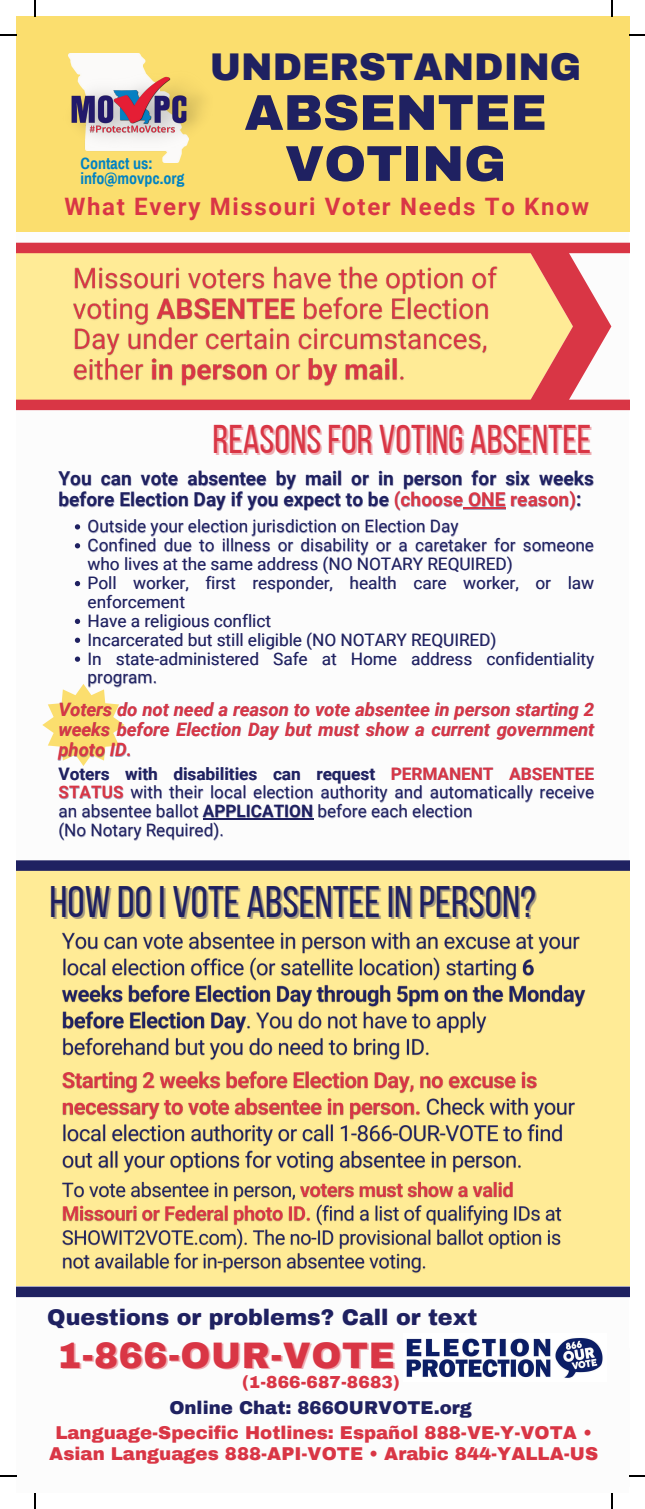
<style>
.page{position:relative;width:645px;height:1509px;background:#fff}
.page>*{position:absolute;margin:0;border:0;box-sizing:border-box;transform-origin:0 0}
.t1{font:900 50.4px/51px "Archivo";color:#1f2161;text-align:center}
.t2{font:44px "Bebas Neue";color:#1f2161}
.t3{font:40px "Bebas Neue";color:#d93645}
.t4{font:900 37.8px "Archivo";color:#1f2161}
.t5{font:900 36px "Archivo";letter-spacing:.015em;color:#d93645}
.t6{font:700 24px "Roboto";letter-spacing:.07em;color:#d93645}
.t7{font:900 22.2px "Archivo";color:#1f2161}
.t8{font:700 19.2px/21px "Roboto";color:#1f2161}
.t9{font:italic 700 18.4px/20.2px "Roboto";color:#d93645;text-align:justify}
.t10{font:900 18.2px/20.8px "Archivo";color:#d93645;text-align:center}
.t11{font:900 18.2px "Archivo";color:#1f2161}
.t12{font:17.2px/18.8px "Roboto";color:#1f2161}
.t13{font:900 17px "Archivo";letter-spacing:.01em;color:#d93645}
.t14{font:700 16px/14.6px "Archivo Narrow";color:#0082c3}
.s1{color:#d93645}
.s2{color:rgb(31 33 97/.4)}
.s3{font-weight:700}
.s4{font-weight:700;color:#d93645}
</style>
<div class="page">
<div style="left:0;top:0;width:644px;height:1508px;background:linear-gradient(to right,#fff,#fcfcfb)"></div>
<div style="left:16px;top:16px;width:612px;height:1476px;background:#fcfcfc"></div>
<div style="left:16px;top:16px;width:612px;height:216px;background:#fbde6e"></div>
<img style="left:69px;top:53px;width:114px;height:110px">
<img style="left:69px;top:70px;width:134px;height:78px">
<div style="left:16px;top:865px;width:612px;height:420px;background:#ffeb96"></div>
<img style="left:406px;top:1338px;width:197px;height:40px">
<div style="left:16px;top:860px;width:612px;height:10px;background:#1f2161"></div>
<div style="left:16px;top:1286px;width:612px;height:10px;background:#1f2161"></div>
<div style="left:16px;top:253px;width:511px;height:146px;background:#ffeb96"></div>
<svg style="left:527px;top:253px;width:83px;height:146px"></svg>
<div style="left:16px;top:399px;width:612px;height:11px;background:#d93645"></div>
<svg style="left:42px;top:684px;width:82px;height:82px"></svg>
<svg style="left:75px;top:524px;width:5px;height:5px"></svg>
<svg style="left:75px;top:543px;width:5px;height:5px"></svg>
<svg style="left:75px;top:581px;width:5px;height:5px"></svg>
<svg style="left:75px;top:618px;width:5px;height:6px"></svg>
<svg style="left:75px;top:637px;width:5px;height:5px"></svg>
<svg style="left:75px;top:656px;width:5px;height:5px"></svg>
<hr style="left:463px;top:507px;width:42px;height:2px;background:#d93645">
<hr style="left:203px;top:818px;width:110px;height:2px;background:#1f2161">
<img style="left:62px;top:931px;width:524px;height:343px">
<img style="left:70px;top:260px;width:432px;height:132px">
<div style="left:16px;top:243px;width:612px;height:10px;background:#d93645"></div>
<svg style="left:34px;top:0;width:2px;height:16px"></svg>
<svg style="left:0;top:34px;width:16px;height:2px"></svg>
<svg style="left:610px;top:0;width:2px;height:16px"></svg>
<svg style="left:628px;top:34px;width:16px;height:2px"></svg>
<svg style="left:34px;top:1492px;width:2px;height:16px"></svg>
<svg style="left:0;top:1474px;width:16px;height:2px"></svg>
<svg style="left:610px;top:1492px;width:2px;height:16px"></svg>
<svg style="left:628px;top:1474px;width:16px;height:2px"></svg>
<p class="t14" style="left:80px;top:157px;width:105px">Contact us: info@movpc.org</p>
<h3 class="t4" style="left:210px;top:47px;width:373px">UNDERSTANDING</h3>
<h1 class="t1" style="left:244px;top:87px;width:303px">ABSENTEE<br>VOTING</h1>
<h3 class="t6" style="left:64px;top:193px;width:525px">What Every Missouri Voter Needs To Know</h3>
<h3 class="t3" style="left:212px;top:423px;width:380px">REASONSFOR VOTING ABSENTEE</h3>
<p class="t8" style="left:58px;top:468px;width:536px">You can vote absentee by mail or in person for six weeks before Election Day if you expect to be <span class="s1">(choose</span> <span class="s2">ONE</span> <span class="s1">reason)</span><span class="s2">:</span></p>
<p class="t12" style="left:88px;top:517px;width:507px">Outside your election jurisdiction on Election Day<br>Confined due to illness or disability or a caretaker for someone who lives at the same address (NO NOTARY REQUIRED)<br>Poll worker, first responder, health care worker, or law enforcement<br>Have a religious conflict<br>Incarcerated but still eligible (NO NOTARY REQUIRED)<br>In state-administered Safe at Home address confidentiality program.</p>
<p class="t9" style="left:58px;top:699px;width:537px">Voters do not need a reason to vote absentee in person starting 2 weeks before Election Day but must show a current government photo ID.</p>
<p class="t12" style="left:58px;top:764px;width:536px"><span class="s3">Voters with disabilities can request</span> <span class="s4">PERMANENT ABSENTEE STATUS</span> with their local election authority and automatically receive an absentee ballot <span class="s3">APPLICATION</span> before each election<br>(No Notary Required).</p>
<h2 class="t2" style="left:50px;top:884px;width:487px">HOW DOI VOTE ABSENTEEIN PERSON?</h2>
<p class="t7" style="left:47px;top:1305px;width:431px">Questions or problems? Call or text</p>
<h3 class="t5" style="left:57px;top:1335px;width:339px">1-866-OUR-VOTE</h3>
<p class="t13" style="left:242px;top:1372px;width:159px">(1-866-687-8683)</p>
<p class="t11" style="left:169px;top:1397px;width:304px">Online Chat: 866OURVOTE.org</p>
<p class="t10" style="left:49px;top:1422px;width:550px">Language-Specific Hotlines: Español 888-VE-Y-VOTA •<br>Asian Languages 888-API-VOTE • Arabic 844-YALLA-US</p>
</div>
